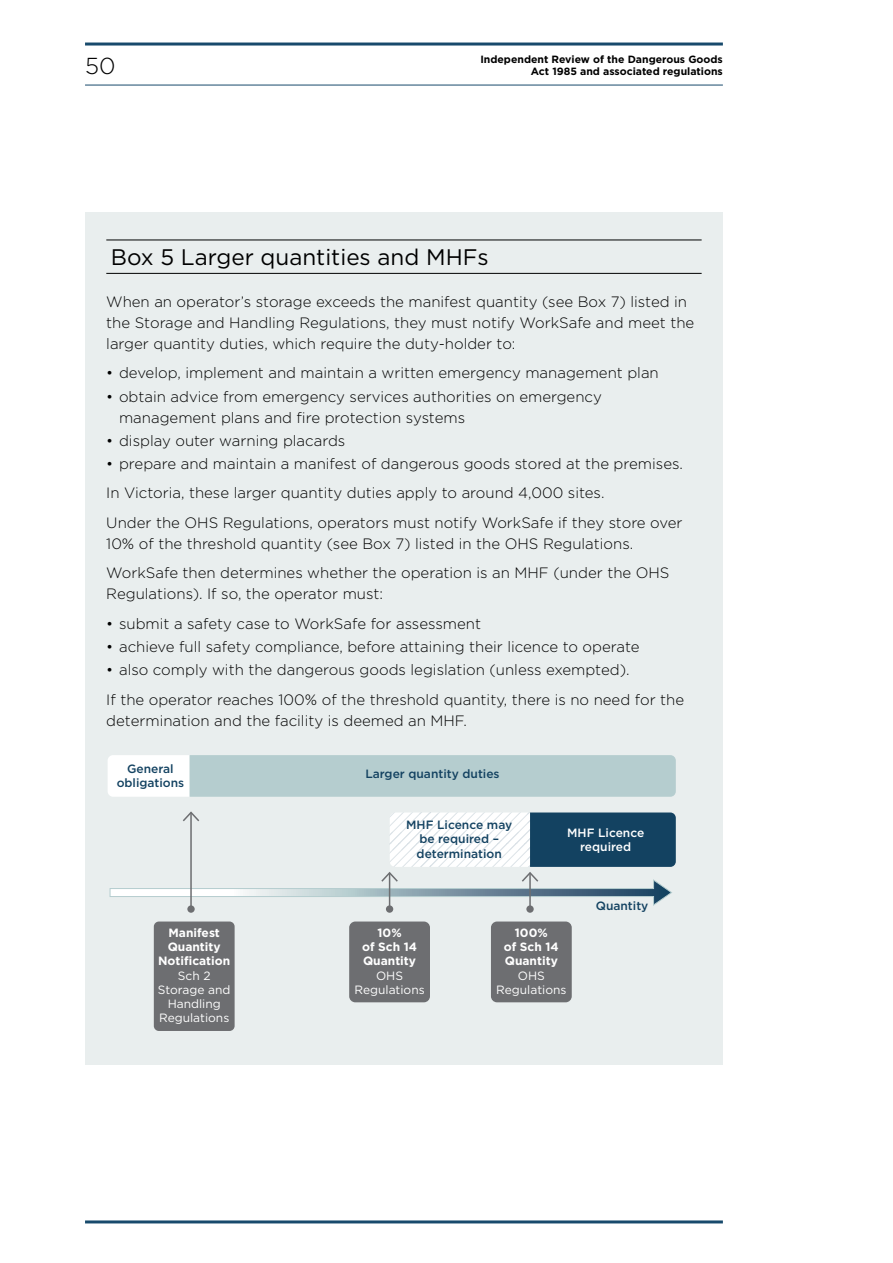
<style>
.page{position:relative;width:893px;height:1263px;background:#fff}
.page>*{position:absolute;margin:0;border:0;box-sizing:border-box;transform-origin:0 0}
.t1{font:300 23.1px "Gotham";color:#000}
.BOX_HEADING_1{font:22.5px "Gotham";color:#000}
.BODY_NO_INDENT{font:300 15px/21px "Gotham";color:#000}
.BODY_BULLET{font:300 15px/21px "Gotham";color:#000}
.t2{font:500 12px/14.1px "Gotham";color:#134261;text-align:center}
.t3{font:700 12px/14.1px "Gotham";color:#fff;text-align:center}
.t4{font:12px/14.1px "Gotham";color:#fff;text-align:center}
.t5{font:500 12px/14.1px "Gotham";color:#fff;text-align:center}
.t6{font:700 10.5px/12px "Gotham";color:#000;text-align:right}
.s1{font-weight:700}
.s2{font-weight:400}
</style>
<div class="page">
<hr style="left:85px;top:43px;width:638px;height:3px;background:#184a6c">
<hr style="left:85px;top:85px;width:638px;height:1px;background:#184a6c">
<hr style="left:85px;top:1220px;width:638px;height:3px;background:#184a6c">
<div style="left:85px;top:213px;width:638px;height:852px;background:#e9eeee"></div>
<hr style="left:106px;top:240px;width:596px;height:1px;background:#000">
<hr style="left:106px;top:273px;width:596px;height:1px;background:#000">
<svg style="left:108px;top:755px;width:568px;height:42px;background:#bfd4d6"></svg>
<div style="left:187px;top:905px;width:8px;height:8px;background:#6d6e71;border-radius:50%"></div>
<div style="left:526px;top:905px;width:8px;height:8px;background:#6d6e71;border-radius:50%"></div>
<svg style="left:110px;top:811px;width:566px;height:95px"></svg>
<hr style="left:389px;top:873px;width:1px;height:36px;background:#6d6e71">
<div style="left:386px;top:905px;width:7px;height:8px;background:#6d6e71;border-radius:50%"></div>
<div style="left:154px;top:921px;width:81px;height:110px;background:#6d6e71;border-radius:5px"></div>
<div style="left:349px;top:921px;width:81px;height:81px;background:#6d6e71;border-radius:6px"></div>
<div style="left:491px;top:921px;width:81px;height:81px;background:#6d6e71;border-radius:6px"></div>
<h1 class="t1" style="left:85px;top:51px;width:32px">50</h1>
<p class="t6" style="left:480px;top:54px;width:244px">Independent Review of the Dangerous Goods<br>Act 1985 and associated regulations</p>
<p class="BOX_HEADING_1" style="left:111px;top:242px;width:379px">Box 5 Larger quantities and MHFs</p>
<p class="BODY_NO_INDENT" style="left:106px;top:291px;width:589px">When an operator’s storage exceeds the manifest quantity (see Box 7) listed in the Storage and Handling Regulations, they must notify WorkSafe and meet the larger quantity duties, which require the duty-holder to:</p>
<p class="BODY_BULLET" style="left:106px;top:362px;width:554px">• develop, implement and maintain a written emergency management plan</p>
<p class="BODY_BULLET" style="left:119px;top:385px;width:484px;text-indent:-13px">• obtain advice from emergency services authorities on emergency management plans and fire protection systems</p>
<p class="BODY_BULLET" style="left:106px;top:429px;width:241px">• display outer warning placards</p>
<p class="BODY_BULLET" style="left:106px;top:453px;width:578px">• prepare and maintain a manifest of dangerous goods stored at the premises.</p>
<p class="BODY_NO_INDENT" style="left:106px;top:482px;width:500px">In Victoria, these larger quantity duties apply to around 4,000 sites.</p>
<p class="BODY_NO_INDENT" style="left:106px;top:512px;width:578px">Under the OHS Regulations, operators must notify WorkSafe if they store over<br>10% of the threshold quantity (see Box 7) listed in the OHS Regulations.</p>
<p class="BODY_NO_INDENT" style="left:106px;top:562px;width:565px">WorkSafe then determines whether the operation is an MHF (under the OHS<br>Regulations). If so, the operator must:</p>
<p class="BODY_BULLET" style="left:106px;top:613px;width:376px">• submit a safety case to WorkSafe for assessment</p>
<p class="BODY_BULLET" style="left:106px;top:636px;width:535px">• achieve full safety compliance, before attaining their licence to operate</p>
<p class="BODY_BULLET" style="left:106px;top:659px;width:525px">• also comply with the dangerous goods legislation (unless exempted).</p>
<p class="BODY_NO_INDENT" style="left:106px;top:688px;width:579px">If the operator reaches 100% of the threshold quantity, there is no need for the determination and the facility is deemed an MHF.</p>
<p class="t2" style="left:117px;top:761px;width:69px">General obligations</p>
<p class="t2" style="left:365px;top:767px;width:136px">Larger quantity duties</p>
<p class="t2" style="left:406px;top:818px;width:108px">MHF Licence may be required – determination</p>
<p class="t5" style="left:567px;top:825px;width:79px">MHF Licence required</p>
<p class="t2" style="left:596px;top:898px;width:54px">Quantity</p>
<p class="t4" style="left:158px;top:925px;width:74px"><span class="s1">Manifest<br>Quantity<br>Notification<br></span>Sch 2<br>Storage and<br>Handling<br>Regulations</p>
<p class="t3" style="left:354px;top:926px;width:72px">10%<br>of Sch 14<br>Quantity<br><span class="s2">OHS<br>Regulations</span></p>
<p class="t3" style="left:496px;top:926px;width:72px">100%<br>of Sch 14<br>Quantity<br><span class="s2">OHS<br>Regulations</span></p>
</div>
